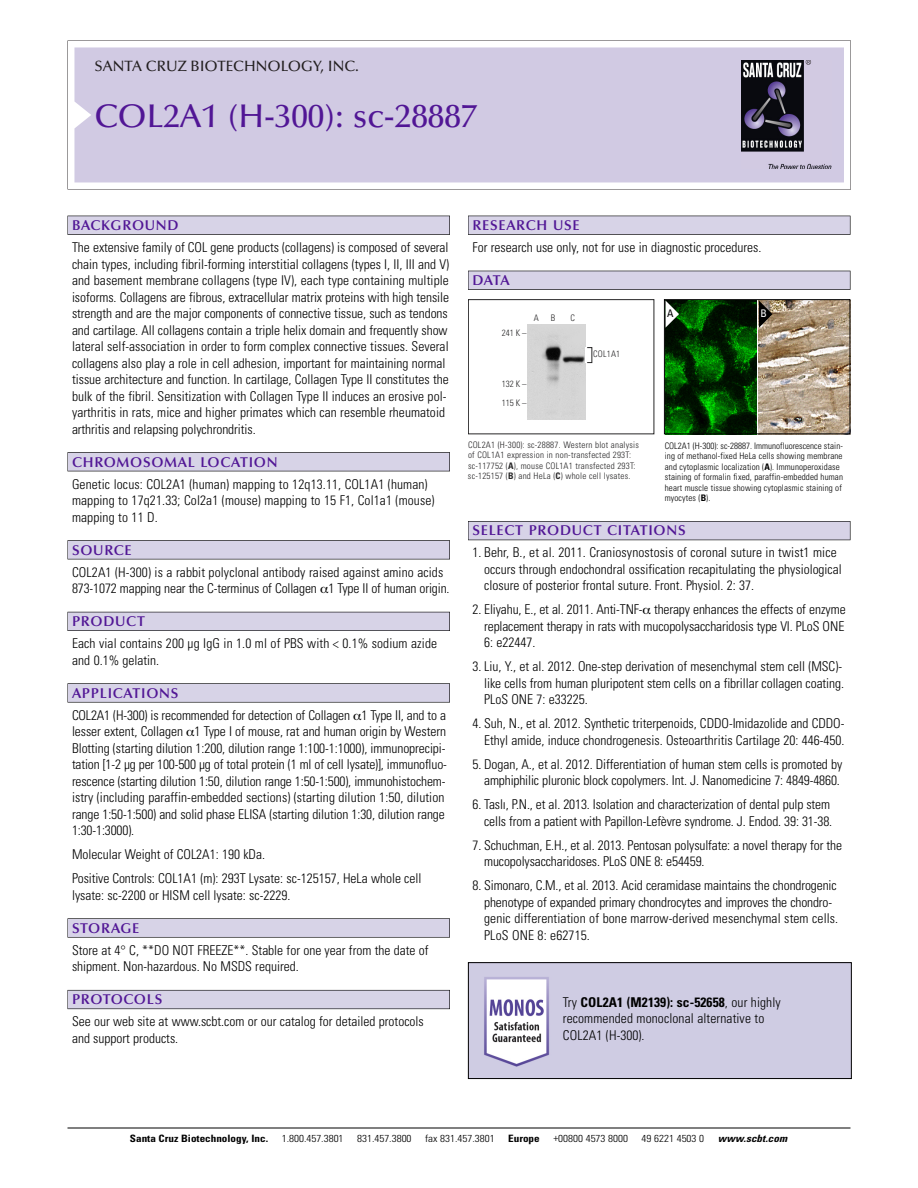
<style>
.page{position:relative;width:918px;height:1188px;background:#fff}
.page>*{position:absolute;margin:0;border:0;box-sizing:border-box;transform-origin:0 0}
.t1{font:500 33px "Optima";color:#511695}
.t2{font:500 15px "Optima";color:#231f20}
.t3{font:600 14.25px "Optima";letter-spacing:.05em;color:#511695}
.t4{font:300 condensed 13.5px/16.5px "Univers";color:#000}
.t5{font:condensed 10.5px "Univers";color:#000}
.t6{font:condensed 10.5px "Univers";color:#fff}
.t7{font:300 condensed 10.2px "Univers";color:#000;scale:1.1 1}
.t8{font:700 condensed 10.2px "Univers";color:#000;scale:1.1 1}
.t9{font:italic 700 condensed 10.2px "Univers";letter-spacing:.005em;color:#000;scale:1.1 1}
.t10{font:300 condensed 9px/10.5px "Univers";letter-spacing:.015em;color:#000}
.t11{font:9px/10.5px "Univers Condensed Light+YJQHCO";letter-spacing:.025em;color:#272627}
.s1{font-family:"Univers Condensed Bold+JRWFGO"}
.s2{font-weight:700}
</style>
<div class="page">
<svg style="left:68px;top:40px;width:783px;height:149px"></svg>
<div style="left:74px;top:47px;width:770px;height:135px;background:#d1cae3"></div>
<img style="left:741px;top:60px;width:90px;height:108px">
<div style="left:68px;top:216px;width:382px;height:19px;background:#525155"></div>
<div style="left:68px;top:216px;width:381px;height:18px;background:#d7d3e7"></div>
<div style="left:68px;top:452px;width:382px;height:19px;background:#525155"></div>
<div style="left:68px;top:453px;width:381px;height:18px;background:#d7d3e7"></div>
<div style="left:68px;top:540px;width:382px;height:19px;background:#545357"></div>
<div style="left:68px;top:541px;width:381px;height:18px;background:#d7d3e7"></div>
<div style="left:68px;top:612px;width:382px;height:19px;background:#54535a"></div>
<div style="left:68px;top:612px;width:381px;height:18px;background:#d7d3e7"></div>
<svg style="left:68px;top:683px;width:382px;height:20px"></svg>
<div style="left:68px;top:684px;width:381px;height:18px;background:#d7d3e7"></div>
<div style="left:68px;top:918px;width:382px;height:20px;background:#626263"></div>
<div style="left:68px;top:919px;width:381px;height:18px;background:#d7d3e7"></div>
<div style="left:68px;top:990px;width:382px;height:19px;background:#66646d"></div>
<div style="left:68px;top:991px;width:381px;height:18px;background:#d7d3e7"></div>
<div style="left:468px;top:216px;width:382px;height:19px;background:#525155"></div>
<div style="left:468px;top:216px;width:382px;height:18px;background:#d7d3e7"></div>
<div style="left:468px;top:271px;width:382px;height:19px;background:#515055"></div>
<div style="left:468px;top:271px;width:382px;height:18px;background:#d7d3e7"></div>
<div style="left:468px;top:521px;width:382px;height:19px;background:#535259"></div>
<div style="left:468px;top:522px;width:382px;height:18px;background:#d7d3e7"></div>
<hr style="left:68px;top:1128px;width:782px;height:1px;background:#000">
<img style="left:759px;top:300px;width:92px;height:134px">
<img style="left:666px;top:301px;width:91px;height:131px">
<div style="left:664px;top:299px;width:186px;height:135px;border:1px solid #000"></div>
<svg style="left:759px;top:301px;width:13px;height:27px"></svg>
<svg style="left:666px;top:301px;width:13px;height:27px"></svg>
<div style="left:468px;top:299px;width:186px;height:135px;border:1px solid #272627"></div>
<img style="left:528px;top:325px;width:58px;height:95px">
<img style="left:470px;top:964px;width:380px;height:113px">
<div style="left:468px;top:962px;width:384px;height:117px;border:1px solid #000"></div>
<p class="t2" style="left:94px;top:61px;width:266px">SANTA CRUZ BIOTECHNOLOGY, INC.</p>
<h1 class="t1" style="left:94px;top:103px;width:384px">COL2A1 (H-300): sc-28887</h1>
<p class="t3" style="left:72px;top:219px;width:108px">BACKGROUND</p>
<p class="t4" style="left:72px;top:240px;width:379px">The extensive family of COL gene products (collagens) is composed of several chain types, including fibril-forming interstitial collagens (types I, II, III and V) and basement membrane collagens (type IV), each type containing multiple isoforms. Collagens are fibrous, extracellular matrix proteins with high tensile strength and are the major components of connective tissue, such as tendons and cartilage. All collagens contain a triple helix domain and frequently show lateral self-association in order to form complex connective tissues. Several collagens also play a role in cell adhesion, important for maintaining normal tissue architecture and function. In cartilage, Collagen Type II constitutes the bulk of the fibril. Sensitization with Collagen Type II induces an erosive pol&shy;yarthritis in rats, mice and higher primates which can resemble rheumatoid arthritis and relapsing polychrondritis.</p>
<p class="t3" style="left:72px;top:456px;width:207px">CHROMOSOMAL LOCATION</p>
<p class="t4" style="left:72px;top:477px;width:364px">Genetic locus: COL2A1 (human) mapping to 12q13.11, COL1A1 (human) mapping to 17q21.33; Col2a1 (mouse) mapping to 15 F1, Col1a1 (mouse) mapping to 11 D.</p>
<p class="t3" style="left:72px;top:544px;width:61px">SOURCE</p>
<p class="t4" style="left:72px;top:565px;width:379px">COL2A1 (H-300) is a rabbit polyclonal antibody raised against amino acids<br>873-1072 mapping near the C-terminus of Collagen 1 Type II of human origin.</p>
<p class="t3" style="left:72px;top:616px;width:74px">PRODUCT</p>
<p class="t4" style="left:72px;top:636px;width:367px">Each vial contains 200 µg IgG in 1.0 ml of PBS with &lt; 0.1% sodium azide and 0.1% gelatin.</p>
<p class="t3" style="left:72px;top:687px;width:108px">APPLICATIONS</p>
<p class="t4" style="left:72px;top:708px;width:376px">COL2A1 (H-300) is recommended for detection of Collagen 1 Type II, and to a lesser extent, Collagen 1 Type I of mouse, rat and human origin by Western Blotting (starting dilution 1:200, dilution range 1:100-1:1000), immunoprecipi&shy;tation [1-2 µg per 100-500 µg of total protein (1 ml of cell lysate)], immunofluo&shy;rescence (starting dilution 1:50, dilution range 1:50-1:500), immunohistochem&shy;istry (including paraffin-embedded sections) (starting dilution 1:50, dilution range 1:50-1:500) and solid phase ELISA (starting dilution 1:30, dilution range 1:30-1:3000).</p>
<p class="t4" style="left:72px;top:844px;width:351px;line-height:24px">Molecular Weight of COL2A1: 190 kDa.<br>Positive Controls: COL1A1 (m): 293T Lysate: sc-125157, HeLa whole cell</p>
<p class="t4" style="left:72px;top:888px;width:220px">lysate: sc-2200 or HISM cell lysate: sc-2229.</p>
<p class="t3" style="left:72px;top:922px;width:69px">STORAGE</p>
<p class="t4" style="left:72px;top:943px;width:358px">Store at 4° C, **DO NOT FREEZE**. Stable for one year from the date of shipment. Non-hazardous. No MSDS required.</p>
<p class="t3" style="left:72px;top:994px;width:92px">PROTOCOLS</p>
<p class="t4" style="left:72px;top:1015px;width:353px">See our web site at www.scbt.com or our catalog for detailed protocols and support products.</p>
<p class="t3" style="left:473px;top:219px;width:109px">RESEARCH USE</p>
<p class="t4" style="left:473px;top:240px;width:290px">For research use only, not for use in diagnostic procedures.</p>
<p class="t3" style="left:473px;top:275px;width:39px">DATA</p>
<p class="t11" style="left:534px;top:314px;width:7px">A</p>
<p class="t11" style="left:551px;top:314px;width:6px">B</p>
<p class="t11" style="left:571px;top:314px;width:6px">C</p>
<p class="t11" style="left:502px;top:328px;width:26px">241 K –</p>
<p class="t11" style="left:502px;top:375px;width:26px;line-height:19.5px">132 K –<br>115 K –</p>
<p class="t11" style="left:593px;top:350px;width:29px">COL1A1</p>
<p class="t11" style="left:468px;top:440px;width:173px">COL2A1 (H-300): sc-28887. Western blot analysis of COL1A1 expression in non-transfected 293T: sc-117752 (<span class="s1">A</span>), mouse COL1A1 transfected 293T: sc-125157 (<span class="s1">B</span>) and HeLa (<span class="s1">C</span>) whole cell lysates.</p>
<p class="t5" style="left:667px;top:309px;width:8px">A</p>
<p class="t6" style="left:761px;top:309px;width:8px">B</p>
<p class="t10" style="left:665px;top:441px;width:180px">COL2A1 (H-300): sc-28887. Immunofluorescence stain&shy;ing of methanol-fixed HeLa cells showing membrane and cytoplasmic localization (<span class="s2">A</span>). Immunoperoxidase staining of formalin fixed, paraffin-embedded human heart muscle tissue showing cytoplasmic staining of myocytes (<span class="s2">B</span>).</p>
<p class="t3" style="left:473px;top:525px;width:215px">SELECT PRODUCT CITATIONS</p>
<p class="t4" style="left:484px;top:546px;width:359px;text-indent:-12px">1. Behr, B., et al. 2011. Craniosynostosis of coronal suture in twist1 mice occurs through endochondral ossification recapitulating the physiological closure of posterior frontal suture. Front. Physiol. 2: 37.</p>
<p class="t4" style="left:484px;top:603px;width:363px;text-align:justify;text-indent:-12px">2. Eliyahu, E., et al. 2011. Anti-TNF- therapy enhances the effects of enzyme replacement therapy in rats with mucopolysaccharidosis type VI. PLoS ONE 6: e22447.</p>
<p class="t4" style="left:484px;top:660px;width:361px;text-indent:-12px">3. Liu, Y., et al. 2012. One-step derivation of mesenchymal stem cell (MSC)- like cells from human pluripotent stem cells on a fibrillar collagen coating.<br>PLoS ONE 7: e33225.</p>
<p class="t4" style="left:473px;top:717px;width:373px;text-align:right">4. Suh, N., et al. 2012. Synthetic triterpenoids, CDDO-Imidazolide and CDDO-<br>Ethyl amide, induce chondrogenesis. Osteoarthritis Cartilage 20: 446-450.</p>
<p class="t4" style="left:473px;top:757px;width:371px;text-align:right">5. Dogan, A., et al. 2012. Differentiation of human stem cells is promoted by amphiphilic pluronic block copolymers. Int. J. Nanomedicine 7: 4849-4860.</p>
<p class="t4" style="left:473px;top:798px;width:361px;text-align:right">6. Taslı, P.N., et al. 2013. Isolation and characterization of dental pulp stem cells from a patient with Papillon-Lefèvre syndrome. J. Endod. 39: 31-38.</p>
<p class="t4" style="left:484px;top:838px;width:359px;text-indent:-12px">7. Schuchman, E.H., et al. 2013. Pentosan polysulfate: a novel therapy for the mucopolysaccharidoses. PLoS ONE 8: e54459.</p>
<p class="t4" style="left:484px;top:879px;width:356px;text-indent:-12px">8. Simonaro, C.M., et al. 2013. Acid ceramidase maintains the chondrogenic phenotype of expanded primary chondrocytes and improves the chondro&shy;genic differentiation of bone marrow-derived mesenchymal stem cells.<br>PLoS ONE 8: e62715.</p>
<p class="t4" style="left:563px;top:995px;width:219px">Try <span class="s2">COL2A1 (M2139): sc-52658</span>, our highly recommended monoclonal alternative to<br>COL2A1 (H-300).</p>
<p class="t8" style="left:130px;top:1135px;width:127px">Santa Cruz Biotechnology, Inc.</p>
<p class="t7" style="left:282px;top:1135px;width:58px">1.800.457.3801</p>
<p class="t7" style="left:357px;top:1135px;width:51px">831.457.3800</p>
<p class="t7" style="left:425px;top:1135px;width:65px">fax 831.457.3801</p>
<p class="t8" style="left:508px;top:1135px;width:30px">Europe</p>
<p class="t7" style="left:553px;top:1135px;width:69px">+00800 4573 8000</p>
<p class="t7" style="left:642px;top:1135px;width:58px">49 6221 4503 0</p>
<p class="t9" style="left:718px;top:1135px;width:64px">www.scbt.com</p>
</div>
